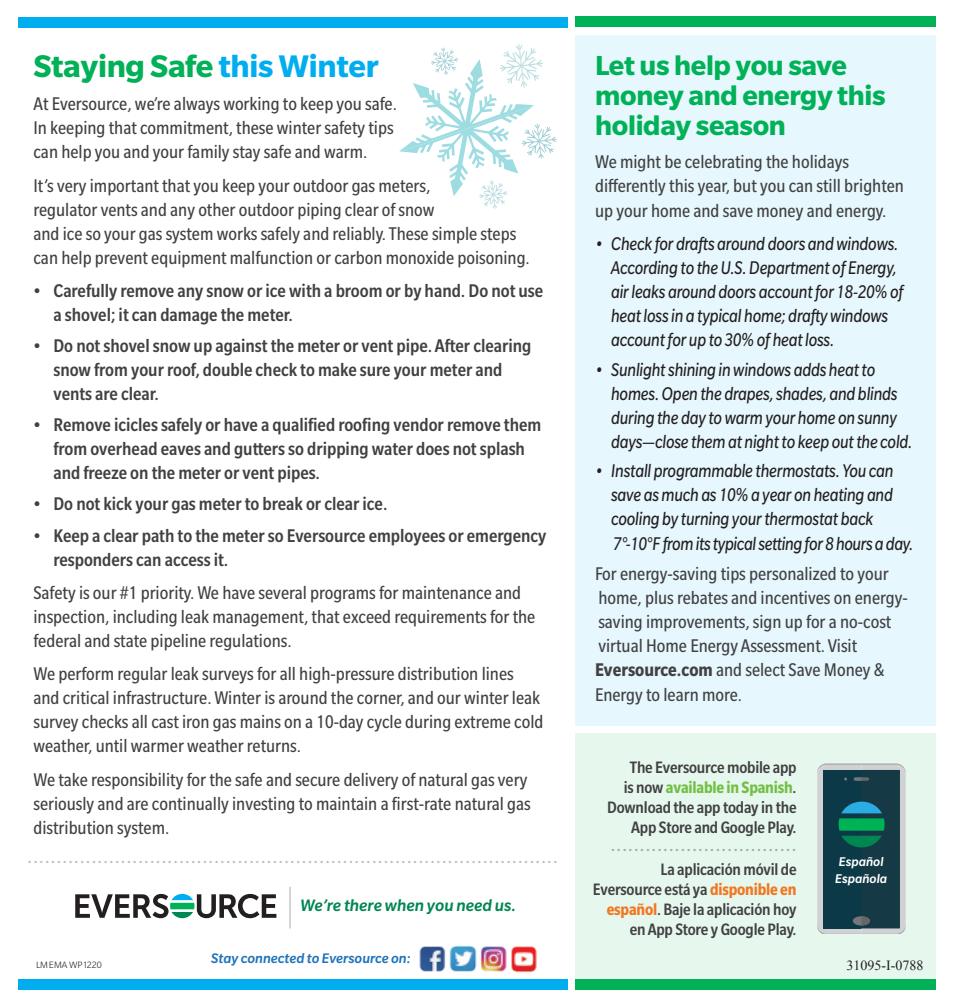
<style>
.page{position:relative;width:954px;height:1008px;background:#fff}
.page>*{position:absolute;margin:0;border:0;box-sizing:border-box;transform-origin:0 0}
.t1{font:700 34px "Slate Pro";letter-spacing:-.01em;color:#00b157}
.t2{font:700 30px/30px "Slate Pro";letter-spacing:-.01em;color:#00b157}
.t3{font:condensed 20px/24px "Slate Pro";color:#414142}
.t4{font:500 condensed 20px/24px "Slate Pro";color:#414142}
.t5{font:italic 20px/24px "Slate Pro";letter-spacing:-.01em;color:#231f20;scale:.87 1}
.t6{font:20px "Slate Pro";color:#bcbec0}
.t7{font:20px "Slate Pro";color:#a7a9ac}
.t8{font:500 condensed 18px/20px "Slate Pro";letter-spacing:-.01em;color:#414142;text-align:right}
.t9{font:italic 500 18px "Slate Pro";color:#008652}
.t10{font:italic 500 15px "Slate Pro";color:#2074bb}
.t11{font:14px "Times New Roman";color:#231f20}
.t12{font:italic 500 13.8px/16.6px "Slate Pro";color:#fff}
.t13{font:300 10px "Slate Pro";color:#231f20}
.s1{color:#00aeef}
.s2{font-weight:700}
.s3{font-weight:700;color:#72bf44}
.s4{font-weight:700;color:#f17721}
</style>
<div class="page">
<div style="left:576px;top:36px;width:360px;height:690px;background:#e6f7fd"></div>
<div style="left:576px;top:733px;width:360px;height:247px;background:#e6f7ee"></div>
<div style="left:18px;top:17px;width:550px;height:11px;background:#00aeef"></div>
<div style="left:576px;top:16px;width:360px;height:11px;background:#00b157"></div>
<img style="left:419px;top:945px;width:118px;height:28px">
<div style="left:18px;top:979px;width:550px;height:11px;background:#00aeef"></div>
<div style="left:576px;top:979px;width:360px;height:11px;background:#00b157"></div>
<svg style="left:75px;top:894px;width:201px;height:24px"></svg>
<svg style="left:817px;top:763px;width:89px;height:171px;background:#366066"></svg>
<hr style="left:290px;top:887px;width:1px;height:41px;background:#a7a9ac">
<svg style="left:399px;top:44px;width:158px;height:165px"></svg>
<h1 class="t1" style="left:33px;top:48px;width:347px">Staying Safe <span class="s1">this Winter</span></h1>
<p class="t3" style="left:33px;top:92px;width:365px">At Eversource, we’re always working to keep you safe.<br>In keeping that commitment, these winter safety tips can help you and your family stay safe and warm.</p>
<p class="t3" style="left:33px;top:173px;width:498px">It’s very important that you keep your outdoor gas meters,<br>regulator vents and any other outdoor piping clear of snow<br>and ice so your gas system works safely and reliably. These simple steps can help prevent equipment malfunction or carbon monoxide poisoning.</p>
<p class="t4" style="left:53px;top:278px;width:491px;text-indent:-20px">• Carefully remove any snow or ice with a broom or by hand. Do not use a shovel; it can damage the meter.</p>
<p class="t4" style="left:53px;top:334px;width:479px;text-indent:-20px">• Do not shovel snow up against the meter or vent pipe. After clearing snow from your roof, double check to make sure your meter and vents are clear.</p>
<p class="t4" style="left:53px;top:413px;width:489px;text-indent:-20px">• Remove icicles safely or have a qualified roofing vendor remove them from overhead eaves and gutters so dripping water does not splash and freeze on the meter or vent pipes.</p>
<p class="t4" style="left:33px;top:492px;width:355px">• Do not kick your gas meter to break or clear ice.</p>
<p class="t4" style="left:53px;top:523px;width:494px;text-indent:-20px">• Keep a clear path to the meter so Eversource employees or emergency responders can access it.</p>
<p class="t3" style="left:33px;top:581px;width:503px">Safety is our #1 priority. We have several programs for maintenance and inspection, including leak management, that exceed requirements for the federal and state pipeline regulations.</p>
<p class="t3" style="left:33px;top:662px;width:511px">We perform regular leak surveys for all high-pressure distribution lines and critical infrastructure. Winter is around the corner, and our winter leak survey checks all cast iron gas mains on a 10-day cycle during extreme cold weather, until warmer weather returns.</p>
<p class="t3" style="left:33px;top:767px;width:499px">We take responsibility for the safe and secure delivery of natural gas very seriously and are continually investing to maintain a first-rate natural gas distribution system.</p>
<p class="t6" style="left:27px;top:846px;width:532px">...........................................................................................</p>
<p class="t9" style="left:300px;top:896px;width:217px">We’re there when you need us.</p>
<h2 class="t2" style="left:595px;top:50px;width:292px">Let us help you save money and energy this holiday season</h2>
<p class="t3" style="left:595px;top:149px;width:310px">We might be celebrating the holidays differently this year, but you can still brighten up your home and save money and energy.</p>
<p class="t5" style="left:611px;top:232px;width:337px;text-indent:-16px">• Check for drafts around doors and windows.<br>According to the U.S. Department of Energy, air leaks around doors account for 18-20% of heat loss in a typical home; drafty windows account for up to 30% of heat loss.</p>
<p class="t5" style="left:611px;top:357px;width:348px;text-indent:-16px">• Sunlight shining in windows adds heat to homes. Open the drapes, shades, and blinds during the day to warm your home on sunny days—close them at night to keep out the cold.</p>
<p class="t5" style="left:611px;top:459px;width:349px;text-indent:-16px">• Install programmable thermostats. You can save as much as 10% a year on heating and cooling by turning your thermostat back 7°-10°F from its typical setting for 8 hours a day.</p>
<p class="t3" style="left:595px;top:562px;width:314px">For energy-saving tips personalized to your home, plus rebates and incentives on energy&shy;saving improvements, sign up for a no-cost virtual Home Energy Assessment. Visit <span class="s2">Eversource.com</span> and select Save Money &amp; Energy to learn more.</p>
<p class="t8" style="left:607px;top:757px;width:191px">The Eversource mobile app<br>is now <span class="s3">available in Spanish</span>.<br>Download the app today in the<br>App Store and Google Play.</p>
<p class="t7" style="left:610px;top:834px;width:188px">................................</p>
<p class="t8" style="left:593px;top:859px;width:205px">La aplicación móvil de<br>Eversource está ya <span class="s4">disponible en español</span>. Baje la aplicación hoy en App Store y Google Play.</p>
<p class="t12" style="left:835px;top:853px;width:53px">Español<br>Española</p>
<p class="t10" style="left:211px;top:951px;width:201px">Stay connected to Eversource on:</p>
<p class="t13" style="left:36px;top:959px;width:67px">LMEMA WP1220</p>
<p class="t11" style="left:847px;top:956px;width:78px">31095-I-0788</p>
</div>
